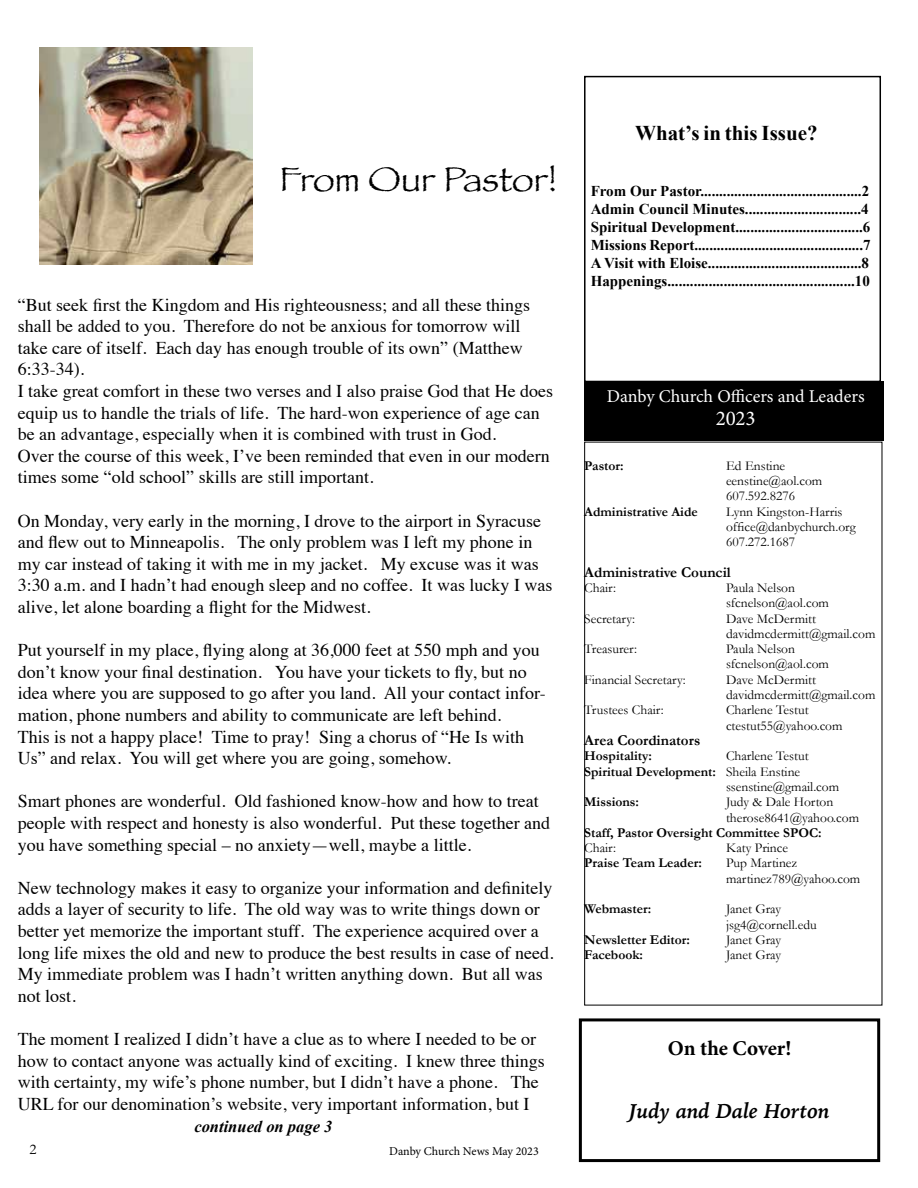
<style>
.page{position:relative;width:918px;height:1188px;background:#fff}
.page>*{position:absolute;margin:0;border:0;box-sizing:border-box;transform-origin:0 0}
.t1{font:36px "Papyrus";color:#000}
.t2{font:700 21px "Times New Roman";color:#000}
.t3{font:italic 700 21px "Iowan Old Style";color:#000}
.t4{font:700 21px "Minion Pro";color:#000}
.t5{font:21px "Minion Pro";color:#fff}
.t6{font:18px/21.6px "Times";color:#000}
.t7{font:18px "Minion Pro";color:#fff}
.t8{font:italic 700 16.5px "Times New Roman";color:#000}
.t9{font:700 15px/18px "Times New Roman";color:#000}
.t10{font:700 15px "Garamond";color:#000}
.t11{font:15px "Garamond";color:#000}
.t12{font:13.5px/15.3px "Garamond";color:#000}
.t13{font:700 13.5px "Garamond";color:#000}
.t14{font:12px "Minion Pro";letter-spacing:-.005em;color:#000}
.s1{font-weight:400}
</style>
<div class="page">
<div style="left:579px;top:1018px;width:301px;height:144px;border:3px solid #000"></div>
<div style="left:584px;top:76px;width:297px;height:306px;border:2px solid #000"></div>
<div style="left:584px;top:442px;width:298px;height:563px;border:1px solid #000"></div>
<div style="left:584px;top:381px;width:300px;height:60px;background:#000"></div>
<img style="left:40px;top:48px;width:212px;height:217px">
<h1 class="t1" style="left:279px;top:158px;width:279px">From Our Pastor!</h1>
<p class="t6" style="left:18px;top:292px;width:537px">“But seek first the Kingdom and His righteousness; and all these things shall be added to you. Therefore do not be anxious for tomorrow will take care of itself. Each day has enough trouble of its own” (Matthew 6:33-34).<br>I take great comfort in these two verses and I also praise God that He does equip us to handle the trials of life. The hard-won experience of age can be an advantage, especially when it is combined with trust in God.<br>Over the course of this week, I’ve been reminded that even in our modern times some “old school” skills are still important.</p>
<p class="t6" style="left:18px;top:508px;width:536px">On Monday, very early in the morning, I drove to the airport in Syracuse and flew out to Minneapolis. The only problem was I left my phone in my car instead of taking it with me in my jacket. My excuse was it was 3:30 a.m. and I hadn’t had enough sleep and no coffee. It was lucky I was alive, let alone boarding a flight for the Midwest.</p>
<p class="t6" style="left:18px;top:638px;width:529px">Put yourself in my place, flying along at 36,000 feet at 550 mph and you don’t know your final destination. You have your tickets to fly, but no idea where you are supposed to go after you land. All your contact infor&shy;mation, phone numbers and ability to communicate are left behind.<br>This is not a happy place! Time to pray! Sing a chorus of “He Is with Us” and relax. You will get where you are going, somehow.</p>
<p class="t6" style="left:18px;top:789px;width:534px">Smart phones are wonderful. Old fashioned know-how and how to treat people with respect and honesty is also wonderful. Put these together and you have something special – no anxiety—well, maybe a little.</p>
<p class="t6" style="left:18px;top:875px;width:537px">New technology makes it easy to organize your information and definitely adds a layer of security to life. The old way was to write things down or better yet memorize the important stuff. The experience acquired over a long life mixes the old and new to produce the best results in case of need.<br>My immediate problem was I hadn’t written anything down. But all was not lost.</p>
<p class="t6" style="left:18px;top:1027px;width:528px">The moment I realized I didn’t have a clue as to where I needed to be or how to contact anyone was actually kind of exciting. I knew three things with certainty, my wife’s phone number, but I didn’t have a phone. The URL for our denomination’s website, very important information, but I</p>
<p class="t8" style="left:194px;top:1115px;width:139px">continued on page 3</p>
<p class="t11" style="left:30px;top:1140px;width:9px">2</p>
<p class="t14" style="left:389px;top:1143px;width:151px">Danby Church News May 2023</p>
<p class="t2" style="left:635px;top:118px;width:184px">What’s in this Issue?</p>
<p class="t9" style="left:591px;top:182px;width:281px">From Our Pastor...........................................2<br>Admin Council Minutes...............................4<br>Spiritual Development..................................6<br>Missions Report.............................................7<br>A Visit with Eloise.........................................8<br>Happenings..................................................10</p>
<p class="t7" style="left:607px;top:384px;width:259px">Danby Church Officers and Leaders</p>
<p class="t5" style="left:716px;top:404px;width:41px">2023</p>
<p class="t13" style="left:584px;top:457px;width:41px">Pastor:</p>
<p class="t12" style="left:726px;top:458px;width:98px">Ed Enstine eenstine@aol.com<br>607.592.8276</p>
<p class="t13" style="left:584px;top:503px;width:115px">Administrative Aide</p>
<p class="t12" style="left:726px;top:503px;width:131px">Lynn Kingston-Harris office@danbychurch.org<br>607.272.1687</p>
<p class="t10" style="left:584px;top:563px;width:148px">Administrative Council</p>
<p class="t12" style="left:584px;top:580px;width:33px">Chair:</p>
<p class="t12" style="left:726px;top:580px;width:104px">Paula Nelson sfcnelson@aol.com</p>
<p class="t12" style="left:584px;top:611px;width:52px">Secretary:</p>
<p class="t12" style="left:726px;top:611px;width:151px">Dave McDermitt davidmcdermitt@gmail.com</p>
<p class="t12" style="left:584px;top:641px;width:54px">Treasurer:</p>
<p class="t12" style="left:726px;top:641px;width:104px">Paula Nelson sfcnelson@aol.com</p>
<p class="t12" style="left:584px;top:672px;width:103px">Financial Secretary:</p>
<p class="t12" style="left:726px;top:672px;width:151px">Dave McDermitt davidmcdermitt@gmail.com</p>
<p class="t12" style="left:584px;top:702px;width:81px">Trustees Chair:</p>
<p class="t12" style="left:726px;top:702px;width:118px">Charlene Testut ctestut55@yahoo.com</p>
<p class="t10" style="left:584px;top:731px;width:118px">Area Coordinators</p>
<p class="t13" style="left:584px;top:748px;width:69px">Hospitality:</p>
<p class="t12" style="left:726px;top:748px;width:84px">Charlene Testut</p>
<p class="t13" style="left:584px;top:763px;width:217px">Spiritual Development: <span class="s1">Sheila Enstine</span></p>
<p class="t12" style="left:726px;top:779px;width:115px">ssenstine@gmail.com</p>
<p class="t13" style="left:584px;top:794px;width:56px">Missions:</p>
<p class="t12" style="left:726px;top:794px;width:135px">Judy &amp; Dale Horton therose8641@yahoo.com</p>
<p class="t13" style="left:584px;top:824px;width:239px">Staff, Pastor Oversight Committee SPOC:</p>
<p class="t12" style="left:584px;top:840px;width:33px">Chair:</p>
<p class="t12" style="left:726px;top:840px;width:64px">Katy Prince</p>
<p class="t13" style="left:584px;top:855px;width:119px">Praise Team Leader:</p>
<p class="t12" style="left:726px;top:855px;width:136px">Pup Martinez martinez789@yahoo.com</p>
<p class="t13" style="left:584px;top:901px;width:69px">Webmaster:</p>
<p class="t12" style="left:726px;top:901px;width:92px">Janet Gray jsg4@cornell.edu</p>
<p class="t13" style="left:584px;top:932px;width:107px">Newsletter Editor:</p>
<p class="t12" style="left:726px;top:932px;width:57px">Janet Gray</p>
<p class="t13" style="left:584px;top:947px;width:60px">Facebook:</p>
<p class="t12" style="left:726px;top:947px;width:57px">Janet Gray</p>
<p class="t4" style="left:668px;top:1033px;width:125px">On the Cover!</p>
<p class="t3" style="left:629px;top:1092px;width:202px">Judy and Dale Horton</p>
</div>
